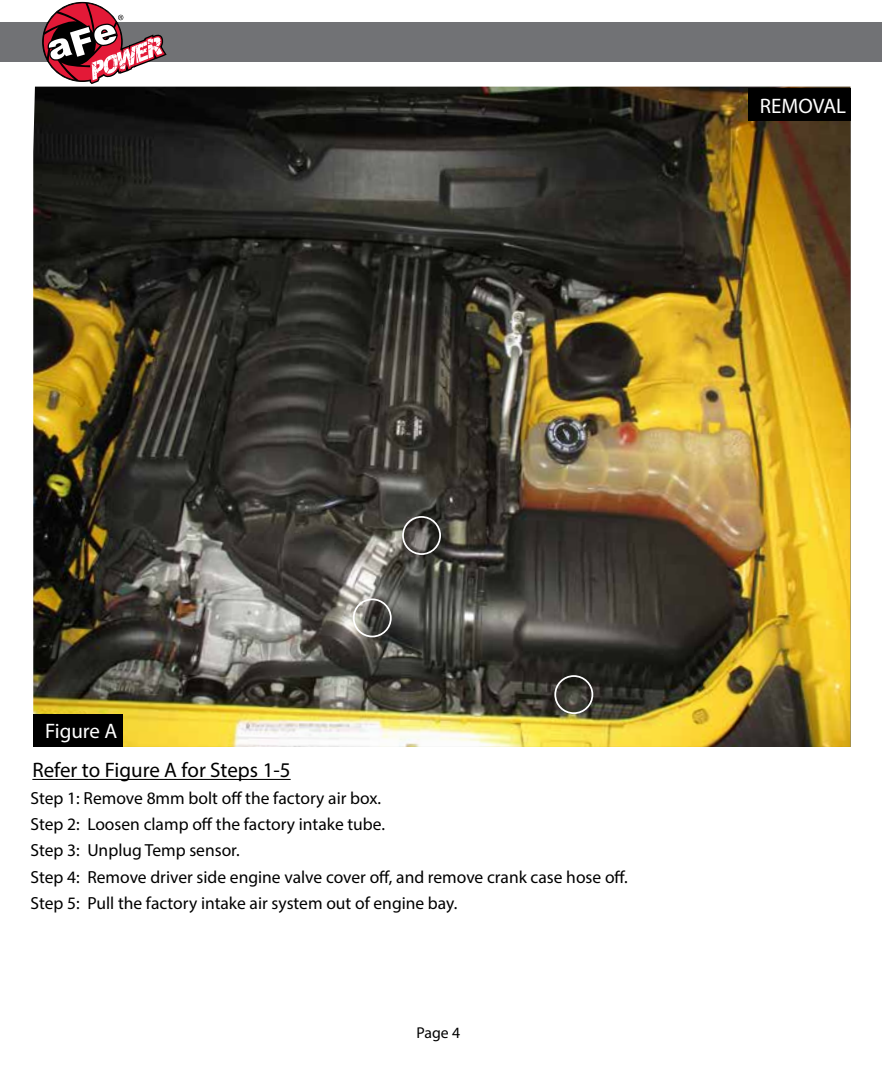
<style>
.page{position:relative;width:882px;height:1071px;background:#fff}
.page>*{position:absolute;margin:0;border:0;box-sizing:border-box;transform-origin:0 0}
.t1{font:21px "Myriad Pro";color:#000}
.t2{font:21px "Myriad Pro";color:#fff}
.t3{font:17.5px/26.2px "Myriad Pro";color:#000}
.t4{font:15.75px "Myriad Pro";color:#000}
</style>
<div class="page">
<img style="left:33px;top:87px;width:817px;height:660px">
<div style="left:0;top:23px;width:882px;height:39px;background:#717275"></div>
<svg style="left:43px;top:3px;width:124px;height:81px"></svg>
<hr style="left:32px;top:779px;width:259px;height:1px;background:#000">
<div style="left:748px;top:88px;width:103px;height:33px;background:#000"></div>
<div style="left:554px;top:675px;width:39px;height:39px;border:2px solid #fff;border-radius:50%"></div>
<div style="left:353px;top:599px;width:39px;height:38px;border:2px solid #fff;border-radius:50%"></div>
<div style="left:402px;top:516px;width:39px;height:39px;border:2px solid #fff;border-radius:50%"></div>
<div style="left:33px;top:714px;width:90px;height:33px;background:#000"></div>
<p class="t2" style="left:760px;top:93px;width:88px">REMOVAL</p>
<p class="t2" style="left:45px;top:718px;width:74px">Figure A</p>
<p class="t1" style="left:32px;top:757px;width:260px">Refer to Figure A for Steps 1-5</p>
<p class="t3" style="left:31px;top:785px;width:599px">Step 1: Remove 8mm bolt off the factory air box.<br>Step 2: Loosen clamp off the factory intake tube.<br>Step 3: Unplug Temp sensor.<br>Step 4: Remove driver side engine valve cover off, and remove crank case hose off.<br>Step 5: Pull the factory intake air system out of engine bay.</p>
<p class="t4" style="left:416px;top:1023px;width:45px">Page 4</p>
</div>
